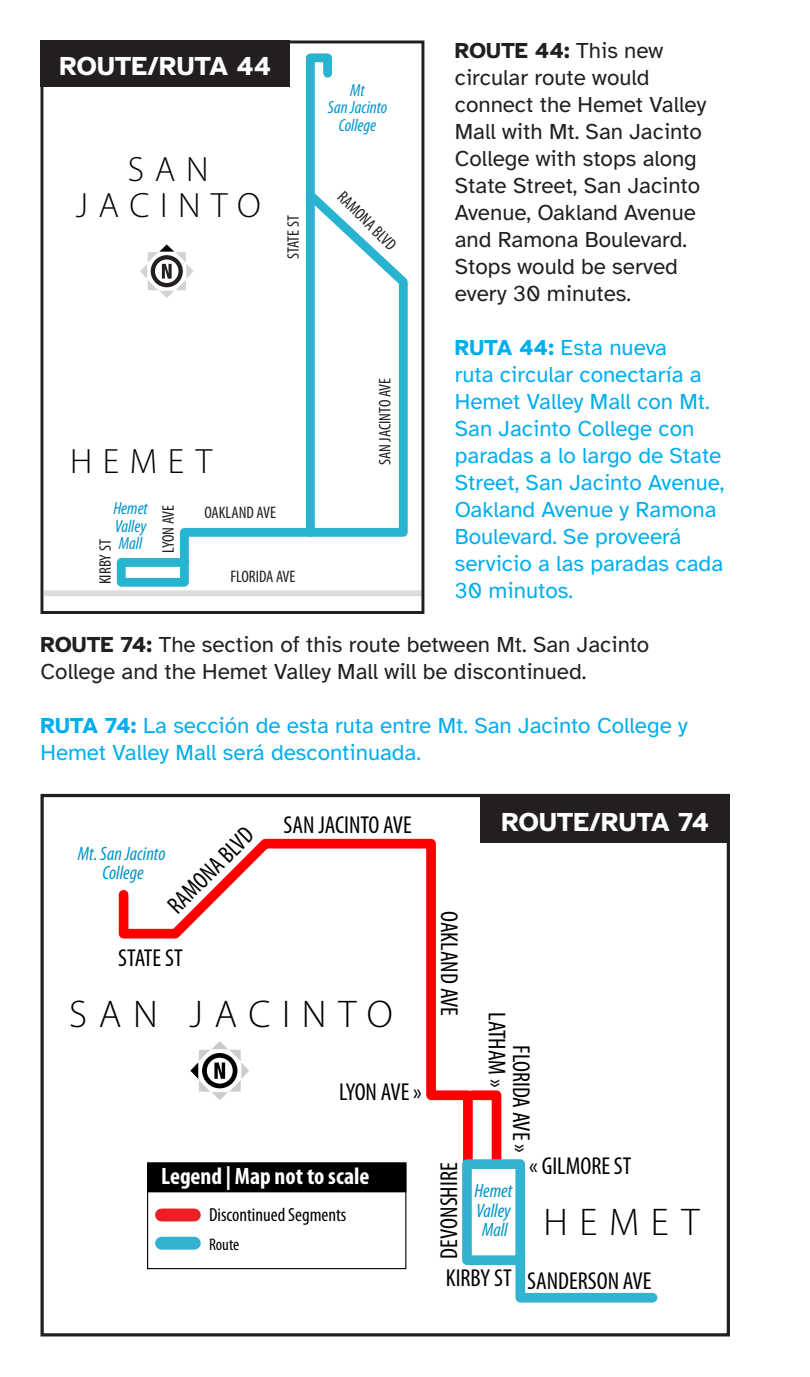
<style>
.page{position:relative;width:810px;height:1377px;background:#fff}
.page>*{position:absolute;margin:0;border:0;box-sizing:border-box;transform-origin:0 0}
.t1{font:300 38.7px "Myriad Pro";letter-spacing:.3em;color:#000}
.t2{font:300 35.32px/35.3px "Myriad Pro";letter-spacing:.3em;color:#050504;text-align:center}
.t3{font:700 27px "Atkinson Hyperlegible";color:#fff}
.t4{font:condensed 24.53px "Myriad Pro";color:#000}
.t5{font:700 condensed 23.85px "Myriad Pro";color:#fff}
.t6{font:22.5px/27px "Atkinson Hyperlegible";color:#231f20}
.t7{font:22.5px/27px "Atkinson Hyperlegible";color:#00aeef}
.t8{font:italic condensed 19.35px/19.3px "Myriad Pro";color:#0094ca;text-align:center}
.t9{font:condensed 19.12px "Myriad Pro";color:#000}
.t10{font:italic condensed 17.55px/17.6px "Myriad Pro";color:#0094ca;text-align:center}
.t11{font:condensed 16.88px "Myriad Pro";color:#000}
.t12{font:condensed 16.65px "Myriad Pro";color:#231f20}
.s1{font-weight:700}
</style>
<div class="page">
<div style="left:44px;top:590px;width:379px;height:6px;background:#dcdddf"></div>
<svg style="left:112px;top:209px;width:300px;height:382px"></svg>
<svg style="left:305px;top:53px;width:27px;height:156px"></svg>
<svg style="left:140px;top:244px;width:54px;height:54px"></svg>
<div style="left:40px;top:40px;width:384px;height:574px;border:3px solid #231f20"></div>
<svg style="left:515px;top:1248px;width:143px;height:55px"></svg>
<svg style="left:478px;top:1090px;width:24px;height:69px"></svg>
<svg style="left:118px;top:838px;width:360px;height:334px"></svg>
<div style="left:462px;top:1159px;width:63px;height:106px;border:10px solid #34b3d1"></div>
<svg style="left:190px;top:1041px;width:59px;height:59px"></svg>
<div style="left:147px;top:1162px;width:259px;height:107px;border:1px solid #000"></div>
<div style="left:148px;top:1163px;width:258px;height:29px;background:#000"></div>
<div style="left:162px;top:1209px;width:32px;height:12px;background:#ec2024"></div>
<div style="left:162px;top:1237px;width:32px;height:13px;background:#32b2d0"></div>
<div style="left:41px;top:794px;width:689px;height:542px;border:3px solid #231f20"></div>
<div style="left:40px;top:40px;width:250px;height:47px;background:#231f20"></div>
<div style="left:481px;top:796px;width:249px;height:47px;background:#231f20"></div>
<p class="t6" style="left:455px;top:38px;width:253px"><span class="s1">ROUTE 44:</span> This new circular route would connect the Hemet Valley<br>Mall with Mt. San Jacinto<br>College with stops along<br>State Street, San Jacinto<br>Avenue, Oakland Avenue and Ramona Boulevard.<br>Stops would be served every 30 minutes.</p>
<p class="t7" style="left:455px;top:335px;width:271px"><span class="s1">RUTA 44:</span> Esta nueva<br>ruta circular conectaría a<br>Hemet Valley Mall con Mt.<br>San Jacinto College con paradas a lo largo de State<br>Street, San Jacinto Avenue,<br>Oakland Avenue y Ramona<br>Boulevard. Se proveerá servicio a las paradas cada<br>30 minutos.</p>
<p class="t6" style="left:40px;top:632px;width:610px"><span class="s1">ROUTE 74:</span> The section of this route between Mt. San Jacinto<br>College and the Hemet Valley Mall will be discontinued.</p>
<p class="t7" style="left:40px;top:713px;width:649px"><span class="s1">RUTA 74:</span> La sección de esta ruta entre Mt. San Jacinto College y<br>Hemet Valley Mall será descontinuada.</p>
<p class="t3" style="left:59px;top:50px;width:213px">ROUTE/RUTA 44</p>
<p class="t10" style="left:328px;top:81px;width:61px">Mt<br>San Jacinto<br>College</p>
<p class="t2" style="left:76px;top:152px;width:187px">SAN<br>JACINTO</p>
<p class="t12" style="left:347px;top:188px;width:77px;rotate:45deg">RAMONA BLVD</p>
<p class="t12" style="left:284px;top:259px;width:45px;rotate:-90deg">STATE ST</p>
<p class="t12" style="left:376px;top:465px;width:89px;rotate:-90deg">SAN JACINTO AVE</p>
<p class="t2" style="left:70px;top:444px;width:143px">HEMET</p>
<p class="t10" style="left:113px;top:500px;width:36px;text-align:justify">Hemet Valley Mall</p>
<p class="t12" style="left:204px;top:504px;width:73px">OAKLAND AVE</p>
<p class="t12" style="left:159px;top:553px;width:49px;rotate:-90deg">LYON AVE</p>
<p class="t12" style="left:96px;top:584px;width:46px;rotate:-90deg">KIRBY ST</p>
<p class="t12" style="left:231px;top:568px;width:66px">FLORIDA AVE</p>
<p class="t4" style="left:162px;top:900px;width:112px;rotate:-45deg">RAMONA BLVD</p>
<p class="t8" style="left:78px;top:844px;width:89px">Mt. San Jacinto<br>College</p>
<p class="t4" style="left:118px;top:944px;width:66px">STATE ST</p>
<p class="t4" style="left:284px;top:811px;width:130px">SAN JACINTO AVE</p>
<p class="t1" style="left:69px;top:992px;width:325px">SAN JACINTO</p>
<p class="t4" style="left:339px;top:1079px;width:84px">LYON AVE »</p>
<p class="t5" style="left:161px;top:1163px;width:210px">Legend | Map not to scale</p>
<p class="t9" style="left:209px;top:1204px;width:139px">Discontinued Segments</p>
<p class="t11" style="left:209px;top:1235px;width:32px">Route</p>
<p class="t3" style="left:501px;top:806px;width:209px">ROUTE/RUTA 74</p>
<p class="t4" style="left:463px;top:911px;width:106px;rotate:90deg">OAKLAND AVE</p>
<p class="t4" style="left:436px;top:1259px;width:98px;rotate:-90deg">DEVONSHIRE</p>
<p class="t4" style="left:510px;top:1012px;width:77px;rotate:90deg">LATHAM »</p>
<p class="t4" style="left:535px;top:1045px;width:109px;rotate:90deg">FLORIDA AVE »</p>
<p class="t8" style="left:475px;top:1182px;width:39px">Hemet<br>Valley<br>Mall</p>
<p class="t4" style="left:529px;top:1152px;width:104px">« GILMORE ST</p>
<p class="t1" style="left:543px;top:1201px;width:158px">HEMET</p>
<p class="t4" style="left:446px;top:1268px;width:207px">KIRBY ST SANDERSON AVE</p>
</div>
